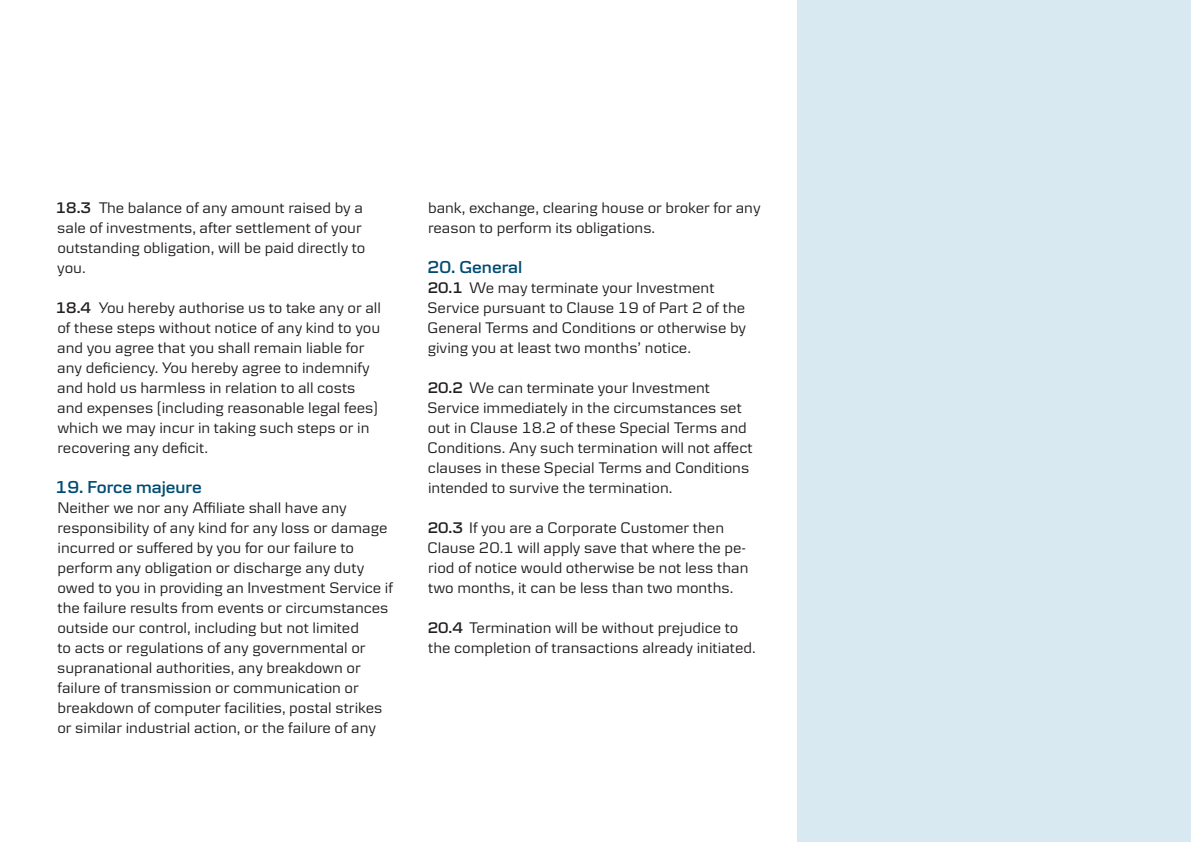
<style>
.page{position:relative;width:1191px;height:842px;background:#fff}
.page>*{position:absolute;margin:0;border:0;box-sizing:border-box;transform-origin:0 0}
.DB_A5_Article_descri{font:600 18px "Danske Textv 2";color:#004c72}
.DB-A5_BODYCOPY_numbe{font:16px/20px "Danske Textv 2";color:#231f20}
.DB_A5_Bodycopy_Black{font:16px/20px "Danske Textv 2";color:#231f20}
.s1{font-weight:600}
</style>
<div class="page">
<div style="left:797px;top:0;width:394px;height:842px;background:#d8e9f1"></div>
<p class="DB-A5_BODYCOPY_numbe" style="left:56px;top:198px;width:311px"><span class="s1">18.3</span> The balance of any amount raised by a sale of investments, after settlement of your outstanding obligation, will be paid directly to you.</p>
<p class="DB-A5_BODYCOPY_numbe" style="left:56px;top:298px;width:327px"><span class="s1">18.4</span> You hereby authorise us to take any or all of these steps without notice of any kind to you and you agree that you shall remain liable for any deficiency. You hereby agree to indemnify and hold us harmless in relation to all costs and expenses (including reasonable legal fees) which we may incur in taking such steps or in recovering any deficit.</p>
<p class="DB_A5_Article_descri" style="left:56px;top:477px;width:148px">19. Force majeure</p>
<p class="DB_A5_Bodycopy_Black" style="left:57px;top:498px;width:337px">Neither we nor any Affiliate shall have any responsibility of any kind for any loss or damage incurred or suffered by you for our failure to perform any obligation or discharge any duty owed to you in providing an Investment Service if the failure results from events or circumstances outside our control, including but not limited<br>to acts or regulations of any governmental or supranational authorities, any breakdown or failure of transmission or communication or breakdown of computer facilities, postal strikes or similar industrial action, or the failure of any</p>
<p class="DB_A5_Bodycopy_Black" style="left:428px;top:198px;width:334px">bank, exchange, clearing house or broker for any reason to perform its obligations.</p>
<p class="DB_A5_Article_descri" style="left:427px;top:257px;width:96px">20. General</p>
<p class="DB-A5_BODYCOPY_numbe" style="left:427px;top:278px;width:320px"><span class="s1">20.1</span> We may terminate your Investment Service pursuant to Clause 19 of Part 2 of the General Terms and Conditions or otherwise by giving you at least two months’ notice.</p>
<p class="DB-A5_BODYCOPY_numbe" style="left:427px;top:378px;width:327px"><span class="s1">20.2</span> We can terminate your Investment Service immediately in the circumstances set out in Clause 18.2 of these Special Terms and Conditions. Any such termination will not affect clauses in these Special Terms and Conditions intended to survive the termination.</p>
<p class="DB-A5_BODYCOPY_numbe" style="left:427px;top:518px;width:322px"><span class="s1">20.3</span> If you are a Corporate Customer then Clause 20.1 will apply save that where the pe&shy;riod of notice would otherwise be not less than two months, it can be less than two months.</p>
<p class="DB-A5_BODYCOPY_numbe" style="left:428px;top:618px;width:329px"><span class="s1">20.4</span> Termination will be without prejudice to the completion of transactions already initiated.</p>
</div>
